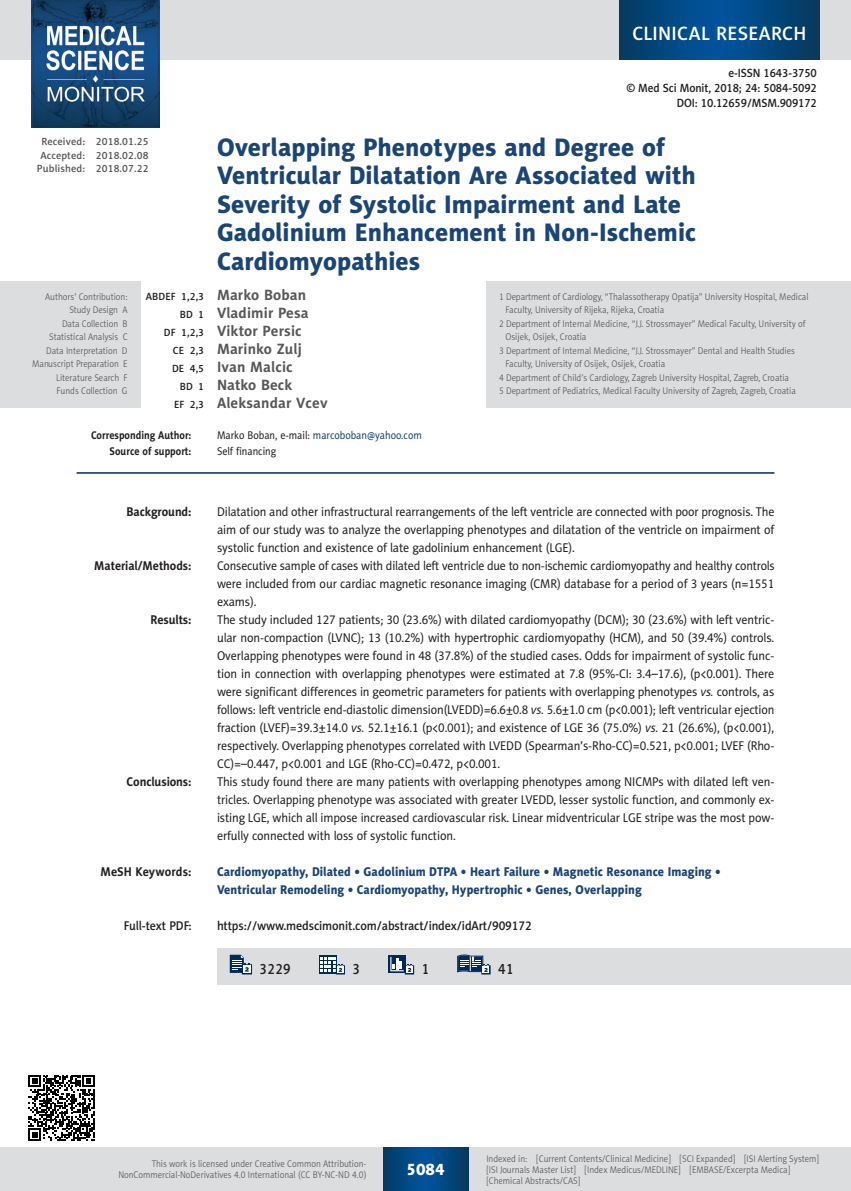
<style>
.page{position:relative;width:851px;height:1191px;background:#fff}
.page>*{position:absolute;margin:0;border:0;box-sizing:border-box;transform-origin:0 0}
.MSM_Tytul{font:25.5px/28.5px "Naomi Sans EFN Heavy";color:#1a4574}
.t1{font:19.5px "Naomi Sans EFN Medium";letter-spacing:.015em;color:#fff}
.t2{font:16.5px "Naomi Sans EFN Heavy";color:#fff}
.MSM_Autorzy{font:700 15px "Naomi Sans EFN";letter-spacing:.01em;color:#57585a}
.MSM_dane{font:15px "Naomi Sans EFN Medium";letter-spacing:.03em;color:#231f20;scale:.9 1}
.MSM_Summary_body{font:12.75px/18px "Naomi Sans EFN";letter-spacing:-.01em;color:#231f20;text-align:justify;scale:.95 1}
.MSM_Summary_body-2{font:12.75px/18px "Naomi Sans EFN";letter-spacing:-.01em;color:#231f20;text-align:justify;scale:.94 1}
.MSM_keywords{font:12.75px/18px "Naomi Sans EFN Heavy";letter-spacing:.005em;color:#1a4574;scale:.95 1}
.MSM_full_text_pdf{font:12.75px "Naomi Sans EFN Medium";letter-spacing:-.01em;color:#231f20;scale:.95 1}
.MSM_Summary_body-3{font:700 12.75px "Naomi Sans EFN";letter-spacing:-.005em;color:#231f20;scale:.94 1}
.MSM_Summary_body-4{font:700 12.75px "Naomi Sans EFN";letter-spacing:-.005em;color:#231f20;scale:.95 1}
.MSM_keywords-2{font:700 12.75px "Naomi Sans EFN";letter-spacing:.005em;color:#231f20;scale:.95 1}
.MSM_full_text_pdf-2{font:12px "Naomi Sans EFN Medium";letter-spacing:-.01em;color:#231f20;scale:.95 1}
.MSM_Adres{font:11.25px "Naomi Sans EFN";color:#1a4574;scale:.9 1}
.MSM_Adres-2{font:700 11.25px "Naomi Sans EFN";color:#231f20;scale:.9 1}
.MSM_Support{font:700 11.25px "Naomi Sans EFN";color:#231f20;scale:.9 1}
.MSM_Support-2{font:11.25px "Naomi Sans EFN";color:#231f20;scale:.9 1}
.t3{font:10.5px "Naomi Sans EFN Medium";letter-spacing:.01em;color:#57585a}
.MSM_Autorzy-2{font:10.5px "Naomi Sans EFN Medium";letter-spacing:.01em;color:#231f20}
.MSM_Afiliacja{font:9.75px/13.5px "Naomi Sans EFN Light";color:#57585a;scale:.9 1}
.MSM_pagina_sygnatura{font:9.75px/11.2px "Naomi Sans EFN Light";color:#57585a;text-align:right;scale:.9 1}
.s1{font-family:"Naomi Sans EFN";font-weight:700;font-size:15px;color:#57585a}
.s2{font-family:"Naomi Sans EFN Medium";font-weight:400;font-size:10.5px;color:#231f20}
.s3{color:#231f20}
.s4{font-style:italic}
</style>
<div class="page">
<div style="left:217px;top:948px;width:633px;height:36px;background:#dcdddf"></div>
<svg style="left:230px;top:954px;width:22px;height:20px"></svg>
<div style="left:319px;top:955px;width:17px;height:18px;background:#00295c"></div>
<svg style="left:320px;top:956px;width:25px;height:18px"></svg>
<div style="left:388px;top:955px;width:18px;height:18px;background:#00295c"></div>
<svg style="left:390px;top:957px;width:24px;height:17px"></svg>
<svg style="left:457px;top:954px;width:33px;height:20px"></svg>
<hr style="left:77px;top:472px;width:697px;height:2px;background:#00295c">
<div style="left:0;top:282px;width:140px;height:126px;background:#dcdddf"></div>
<div style="left:486px;top:282px;width:364px;height:126px;background:#dcdddf"></div>
<svg style="left:28px;top:1075px;width:67px;height:66px"></svg>
<hr style="left:850px;top:0;width:1px;height:60px;background:#dcdddf">
<div style="left:0;top:1148px;width:850px;height:43px;background:#dcdddf"></div>
<svg style="left:383px;top:1147px;width:85px;height:43px;background:#02477e"></svg>
<div style="left:0;top:0;width:850px;height:60px;background:#dcdddf"></div>
<svg style="left:619px;top:0;width:200px;height:60px;background:#02477e"></svg>
<img style="left:32px;top:0;width:127px;height:128px">
<h2 class="t1" style="left:632px;top:22px;width:175px">CLINICAL RESEARCH</h2>
<p class="MSM_full_text_pdf-2" style="left:728px;top:66px;width:95px">e-ISSN 1643-3750</p>
<p class="MSM_full_text_pdf-2" style="left:626px;top:81px;width:202px">© Med Sci Monit, 2018; 24: 5084-5092</p>
<p class="MSM_full_text_pdf-2" style="left:676px;top:96px;width:149px">DOI: 10.12659/MSM.909172</p>
<p class="MSM_Tytul" style="left:217px;top:132px;width:480px">Overlapping Phenotypes and Degree of Ventricular Dilatation Are Associated with Severity of Systolic Impairment and Late Gadolinium Enhancement in Non-Ischemic Cardiomyopathies</p>
<p class="MSM_Autorzy-2" style="left:146px;top:290px;width:162px">ABDEF 1,2,3 <span class="s1">Marko Boban</span></p>
<p class="MSM_Autorzy" style="left:180px;top:304px;width:130px"><span class="s2">BD 1</span> Vladimir Pesa</p>
<p class="MSM_Autorzy" style="left:164px;top:322px;width:139px"><span class="s2">DF 1,2,3</span> Viktor Persic</p>
<p class="MSM_Autorzy" style="left:173px;top:340px;width:130px"><span class="s2">CE 2,3</span> Marinko Zulj</p>
<p class="MSM_Autorzy" style="left:172px;top:358px;width:122px"><span class="s2">DE 4,5</span> Ivan Malcic</p>
<p class="MSM_Autorzy" style="left:180px;top:376px;width:114px"><span class="s2">BD 1</span> Natko Beck</p>
<p class="MSM_Autorzy" style="left:174px;top:394px;width:155px"><span class="s2">EF 2,3</span> Aleksandar Vcev</p>
<p class="MSM_Adres-2" style="left:91px;top:429px;width:113px">Corresponding Author:</p>
<p class="MSM_Adres" style="left:217px;top:429px;width:229px"><span class="s3">Marko Boban, e-mail:</span> marcoboban@yahoo.com</p>
<p class="MSM_Support" style="left:110px;top:445px;width:92px">Source of support:</p>
<p class="MSM_Support-2" style="left:217px;top:445px;width:67px">Self financing</p>
<p class="t3" style="left:41px;top:136px;width:109px">Received: 2018.01.25</p>
<p class="t3" style="left:40px;top:149px;width:110px">Accepted: 2018.02.08</p>
<p class="t3" style="left:37px;top:163px;width:113px">Published: 2018.07.22</p>
<p class="MSM_Afiliacja" style="left:45px;top:290px;width:93px">Authors’ Contribution:</p>
<p class="MSM_Afiliacja" style="left:69px;top:303px;width:66px">Study Design A</p>
<p class="MSM_Afiliacja" style="left:62px;top:317px;width:74px">Data Collection B</p>
<p class="MSM_Afiliacja" style="left:49px;top:330px;width:89px">Statistical Analysis C</p>
<p class="MSM_Afiliacja" style="left:46px;top:344px;width:92px">Data Interpretation D</p>
<p class="MSM_Afiliacja" style="left:32px;top:357px;width:107px">Manuscript Preparation E</p>
<p class="MSM_Afiliacja" style="left:56px;top:371px;width:81px">Literature Search F</p>
<p class="MSM_Afiliacja" style="left:57px;top:384px;width:80px">Funds Collection G</p>
<p class="MSM_Afiliacja" style="left:505px;top:290px;width:338px;text-indent:-6px">1 Department of Cardiology, “Thalassotherapy Opatija” University Hospital, Medical<br>Faculty, University of Rijeka, Rijeka, Croatia</p>
<p class="MSM_Afiliacja" style="left:505px;top:317px;width:335px;text-indent:-6px">2 Department of Internal Medicine, “J.J. Strossmayer” Medical Faculty, University of<br>Osijek, Osijek, Croatia</p>
<p class="MSM_Afiliacja" style="left:505px;top:344px;width:323px;text-indent:-6px">3 Department of Internal Medicine, “J.J. Strossmayer” Dental and Health Studies<br>Faculty, University of Osijek, Osijek, Croatia</p>
<p class="MSM_Afiliacja" style="left:499px;top:371px;width:323px">4 Department of Child’s Cardiology, Zagreb University Hospital, Zagreb, Croatia</p>
<p class="MSM_Afiliacja" style="left:499px;top:384px;width:331px">5 Department of Pediatrics, Medical Faculty University of Zagreb, Zagreb, Croatia</p>
<p class="MSM_Summary_body-3" style="left:126px;top:504px;width:71px">Background:</p>
<p class="MSM_Summary_body-2" style="left:217px;top:503px;width:594px">Dilatation and other infrastructural rearrangements of the left ventricle are connected with poor prognosis. The aim of our study was to analyze the overlapping phenotypes and dilatation of the ventricle on impairment of systolic function and existence of late gadolinium enhancement (LGE).</p>
<p class="MSM_Summary_body-3" style="left:94px;top:558px;width:105px">Material/Methods:</p>
<p class="MSM_Summary_body-2" style="left:217px;top:557px;width:595px">Consecutive sample of cases with dilated left ventricle due to non-ischemic cardiomyopathy and healthy controls were included from our cardiac magnetic resonance imaging (CMR) database for a period of 3 years (n=1551 exams).</p>
<p class="MSM_Summary_body-4" style="left:150px;top:612px;width:45px">Results:</p>
<p class="MSM_Summary_body" style="left:217px;top:611px;width:588px">The study included 127 patients; 30 (23.6%) with dilated cardiomyopathy (DCM); 30 (23.6%) with left ventric&shy;ular non-compaction (LVNC); 13 (10.2%) with hypertrophic cardiomyopathy (HCM), and 50 (39.4%) controls.<br>Overlapping phenotypes were found in 48 (37.8%) of the studied cases. Odds for impairment of systolic func&shy;tion in connection with overlapping phenotypes were estimated at 7.8 (95%-CI: 3.4–17.6), (p&lt;0.001). There were significant differences in geometric parameters for patients with overlapping phenotypes <span class="s4">vs.</span> controls, as follows: left ventricle end-diastolic dimension(LVEDD)=6.6±0.8 <span class="s4">vs.</span> 5.6±1.0 cm (p&lt;0.001); left ventricular ejection fraction (LVEF)=39.3±14.0 <span class="s4">vs.</span> 52.1±16.1 (p&lt;0.001); and existence of LGE 36 (75.0%) <span class="s4">vs.</span> 21 (26.6%), (p&lt;0.001), respectively. Overlapping phenotypes correlated with LVEDD (Spearman’s-Rho-CC)=0.521, p&lt;0.001; LVEF (Rho-CC)=–0.447, p&lt;0.001 and LGE (Rho-CC)=0.472, p&lt;0.001.</p>
<p class="MSM_Summary_body-4" style="left:127px;top:774px;width:70px">Conclusions:</p>
<p class="MSM_Summary_body" style="left:217px;top:773px;width:588px">This study found there are many patients with overlapping phenotypes among NICMPs with dilated left ven&shy;tricles. Overlapping phenotype was associated with greater LVEDD, lesser systolic function, and commonly ex&shy;isting LGE, which all impose increased cardiovascular risk. Linear midventricular LGE stripe was the most pow&shy;erfully connected with loss of systolic function.</p>
<p class="MSM_keywords-2" style="left:100px;top:864px;width:97px">MeSH Keywords:</p>
<p class="MSM_keywords" style="left:217px;top:862px;width:531px">Cardiomyopathy, Dilated • Gadolinium DTPA • Heart Failure • Magnetic Resonance Imaging •<br>Ventricular Remodeling • Cardiomyopathy, Hypertrophic • Genes, Overlapping</p>
<p class="MSM_full_text_pdf" style="left:124px;top:918px;width:73px">Full-text PDF:</p>
<p class="MSM_full_text_pdf" style="left:217px;top:918px;width:333px">https://www.medscimonit.com/abstract/index/idArt/909172</p>
<p class="MSM_dane" style="left:259px;top:960px;width:36px">3229</p>
<p class="MSM_dane" style="left:352px;top:960px;width:10px">3</p>
<p class="MSM_dane" style="left:421px;top:960px;width:10px">1</p>
<p class="MSM_dane" style="left:498px;top:960px;width:19px">41</p>
<p class="MSM_pagina_sygnatura" style="left:118px;top:1158px;width:277px">This work is licensed under Creative Common Attribution-<br>NonCommercial-NoDerivatives 4.0 International (CC BY-NC-ND 4.0)</p>
<p class="t2" style="left:406px;top:1159px;width:40px">5084</p>
<p class="MSM_Afiliacja" style="left:486px;top:1152px;width:371px;line-height:11.2px">Indexed in: [Current Contents/Clinical Medicine] [SCI Expanded] [ISI Alerting System] [ISI Journals Master List] [Index Medicus/MEDLINE] [EMBASE/Excerpta Medica] [Chemical Abstracts/CAS]</p>
</div>
